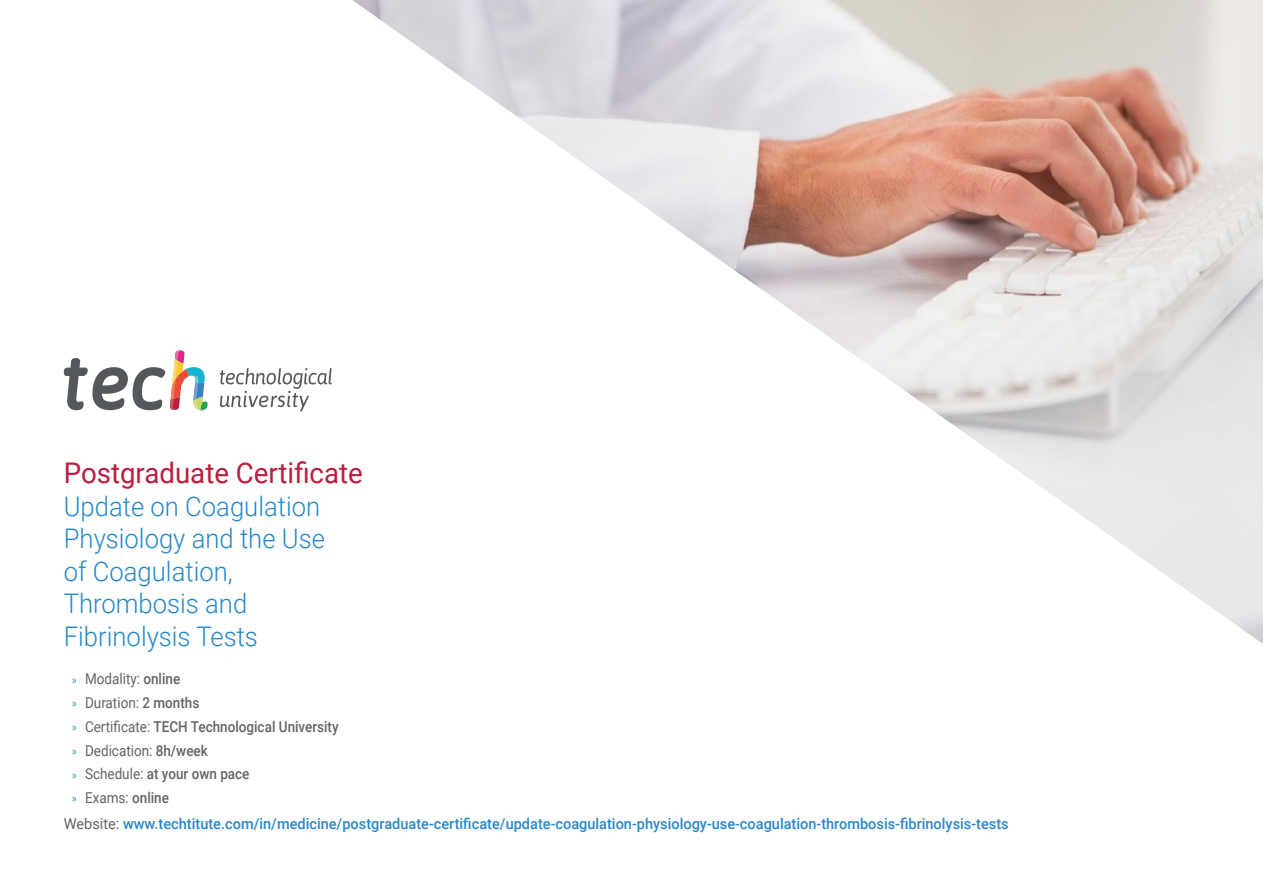
<style>
.page{position:relative;width:1263px;height:893px;background:#fff}
.page>*{position:absolute;margin:0;border:0;box-sizing:border-box;transform-origin:0 0}
.t1{font:28.5px "Roboto";color:#ba1e3c}
.t2{font:300 27px/32.5px "Roboto";color:#2488c9;scale:.95 1}
.t3{font:500 15px "Roboto";color:#2988c9}
.t4{font:500 15px/23.7px "Roboto";color:#61646a;scale:.9 1}
.s1{font-family:"Myriad Pro";font-weight:400;font-size:12px;color:#2988c9}
.s2{font-weight:400}
.s3{font-weight:400;color:#61646a}
</style>
<div class="page">
<img style="left:352px;top:0;width:911px;height:644px">
<svg style="left:64px;top:350px;width:144px;height:60px"></svg>
<svg style="left:220px;top:368px;width:112px;height:43px"></svg>
<h1 class="t1" style="left:64px;top:453px;width:301px">Postgraduate Certificate</h1>
<h2 class="t2" style="left:64px;top:489px;width:276px">Update on Coagulation<br>Physiology and the Use of Coagulation,<br>Thrombosis and<br>Fibrinolysis Tests</h2>
<p class="t4" style="left:72px;top:667px;width:297px"><span class="s1">»</span> <span class="s2">Modality:</span> online<br><span class="s1">»</span> <span class="s2">Duration:</span> 2 months<br><span class="s1">»</span> <span class="s2">Certificate:</span> TECH Technological University <span class="s1">»</span> <span class="s2">Dedication:</span> 8h/week<br><span class="s1">»</span> <span class="s2">Schedule:</span> at your own pace<br><span class="s1">»</span> <span class="s2">Exams:</span> online</p>
<p class="t3" style="left:64px;top:813px;width:946px"><span class="s3">Website:</span> www.techtitute.com/in/medicine/postgraduate-certificate/update-coagulation-physiology-use-coagulation-thrombosis-fibrinolysis-tests</p>
</div>
